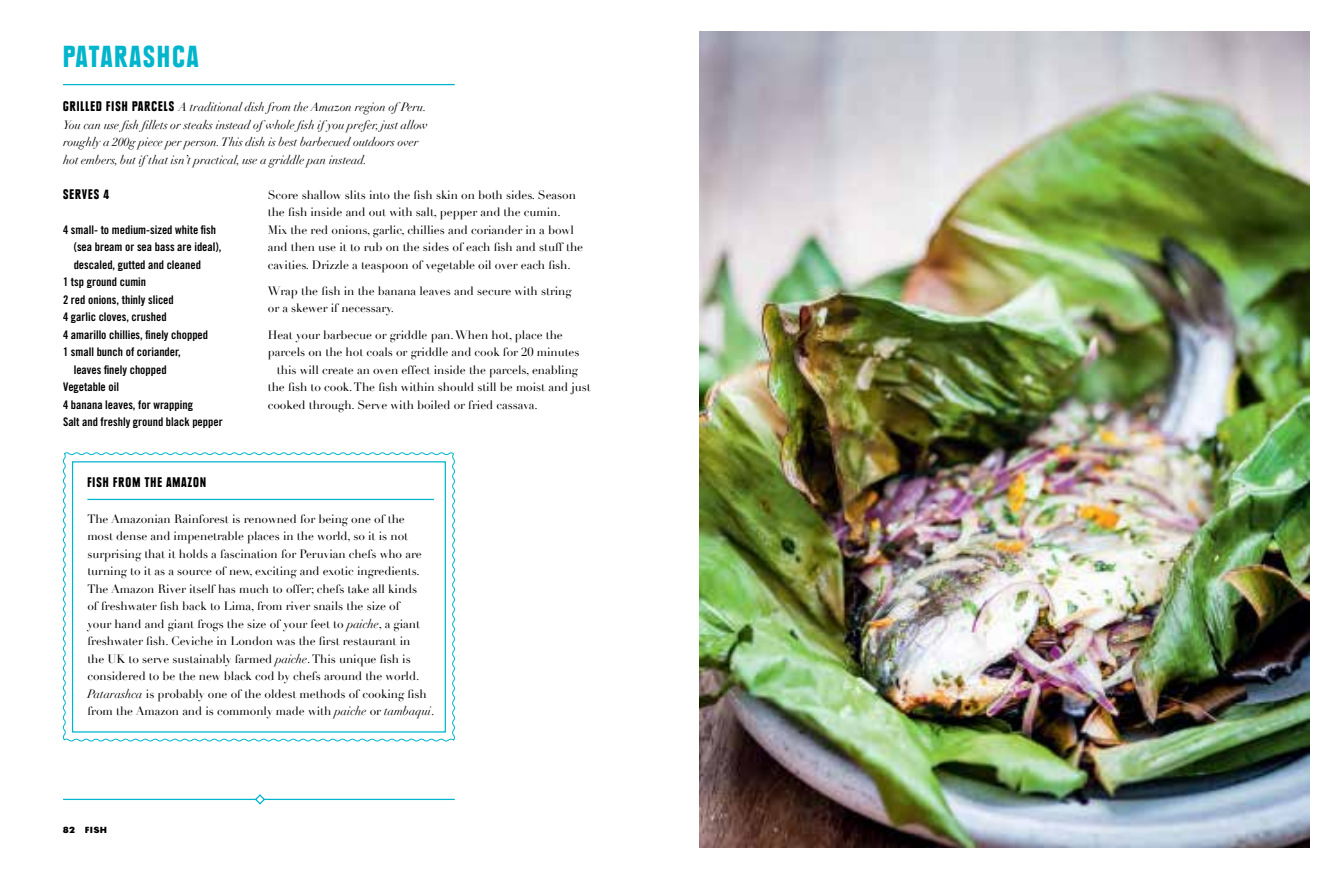
<style>
.page{position:relative;width:1340px;height:872px;background:#fff}
.page>*{position:absolute;margin:0;border:0;box-sizing:border-box;transform-origin:0 0}
.t1{font:900 condensed 30px "Plak";letter-spacing:.08em;color:#00b5cc}
.t2{font:900 condensed 13.75px "Plak";letter-spacing:.08em;color:#000}
.t3{font:11.88px/17.5px "Didot";letter-spacing:-.005em;color:#000}
.t4{font:11.88px "Trade Gothic Bold Cond Twenty";color:#000}
.t5{font:italic 11.88px/17.5px "Didot";letter-spacing:-.005em;color:#000}
.t6{font:900 8.75px "Plak";letter-spacing:.1em;color:#000}
.s1{font-family:"Plak";font-weight:900;font-style:normal;font-stretch:condensed;font-size:13.75px}
.s2{font-style:italic}
</style>
<div class="page">
<hr style="left:263px;top:798px;width:192px;height:2px;background:#00b5cc">
<hr style="left:63px;top:798px;width:193px;height:2px;background:#00b5cc">
<svg style="left:254px;top:794px;width:12px;height:11px"></svg>
<hr style="left:63px;top:84px;width:392px;height:1px;background:#00b5cc">
<svg style="left:62px;top:452px;width:393px;height:290px"></svg>
<hr style="left:87px;top:499px;width:347px;height:1px;background:#00b5cc">
<div style="left:72px;top:461px;width:374px;height:271px;border:1px solid #00b5cc"></div>
<img style="left:699px;top:32px;width:610px;height:815px">
<h1 class="t1" style="left:63px;top:39px;width:137px">PATARASHCA</h1>
<p class="t5" style="left:63px;top:98px;width:366px"><span class="s1">GRILLED FISH PARCELS</span> A traditional dish from the Amazon region of Peru.<br>You can use fish fillets or steaks instead of whole fish if you prefer, just allow roughly a 200g piece per person. This dish is best barbecued outdoors over hot embers, but if that isn’t practical, use a griddle pan instead.</p>
<p class="t3" style="left:268px;top:186px;width:317px">Score shallow slits into the fish skin on both sides. Season the fish inside and out with salt, pepper and the cumin.<br>Mix the red onions, garlic, chillies and coriander in a bowl and then use it to rub on the sides of each fish and stuff the cavities. Drizzle a teaspoon of vegetable oil over each fish.</p>
<p class="t3" style="left:268px;top:282px;width:305px">Wrap the fish in the banana leaves and secure with string or a skewer if necessary.</p>
<p class="t3" style="left:268px;top:326px;width:313px">Heat your barbecue or griddle pan. When hot, place the parcels on the hot coals or griddle and cook for 20 minutes</p>
<p class="t3" style="left:268px;top:361px;width:324px">– this will create an oven effect inside the parcels, enabling the fish to cook. The fish within should still be moist and just cooked through. Serve with boiled or fried cassava.</p>
<p class="t2" style="left:63px;top:186px;width:48px">SERVES 4</p>
<p class="t4" style="left:63px;top:222px;width:154px">4 small- to medium-sized white fish</p>
<p class="t4" style="left:74px;top:240px;width:149px">(sea bream or sea bass are ideal),</p>
<p class="t4" style="left:74px;top:257px;width:129px">descaled, gutted and cleaned</p>
<p class="t4" style="left:63px;top:275px;width:85px">1 tsp ground cumin</p>
<p class="t4" style="left:63px;top:292px;width:112px">2 red onions, thinly sliced</p>
<p class="t4" style="left:63px;top:310px;width:105px">4 garlic cloves, crushed</p>
<p class="t4" style="left:63px;top:327px;width:147px">4 amarillo chillies, finely chopped</p>
<p class="t4" style="left:63px;top:345px;width:119px">1 small bunch of coriander,</p>
<p class="t4" style="left:74px;top:362px;width:94px">leaves finely chopped</p>
<p class="t4" style="left:63px;top:380px;width:58px">Vegetable oil</p>
<p class="t4" style="left:63px;top:397px;width:131px">4 banana leaves, for wrapping</p>
<p class="t4" style="left:63px;top:415px;width:161px">Salt and freshly ground black pepper</p>
<p class="t2" style="left:87px;top:474px;width:120px">FISH FROM THE AMAZON</p>
<p class="t3" style="left:87px;top:510px;width:348px">The Amazonian Rainforest is renowned for being one of the<br>most dense and impenetrable places in the world, so it is not surprising that it holds a fascination for Peruvian chefs who are turning to it as a source of new, exciting and exotic ingredients.<br>The Amazon River itself has much to offer; chefs take all kinds<br>of freshwater fish back to Lima, from river snails the size of<br>your hand and giant frogs the size of your feet to <span class="s2">paiche</span>, a giant freshwater fish. Ceviche in London was the first restaurant in<br>the UK to serve sustainably farmed <span class="s2">paiche</span>. This unique fish is considered to be the new black cod by chefs around the world.<br><span class="s2">Patarashca</span> is probably one of the oldest methods of cooking fish from the Amazon and is commonly made with <span class="s2">paiche</span> or <span class="s2">tambaqui</span>.</p>
<p class="t6" style="left:63px;top:824px;width:45px">82 FISH</p>
</div>
